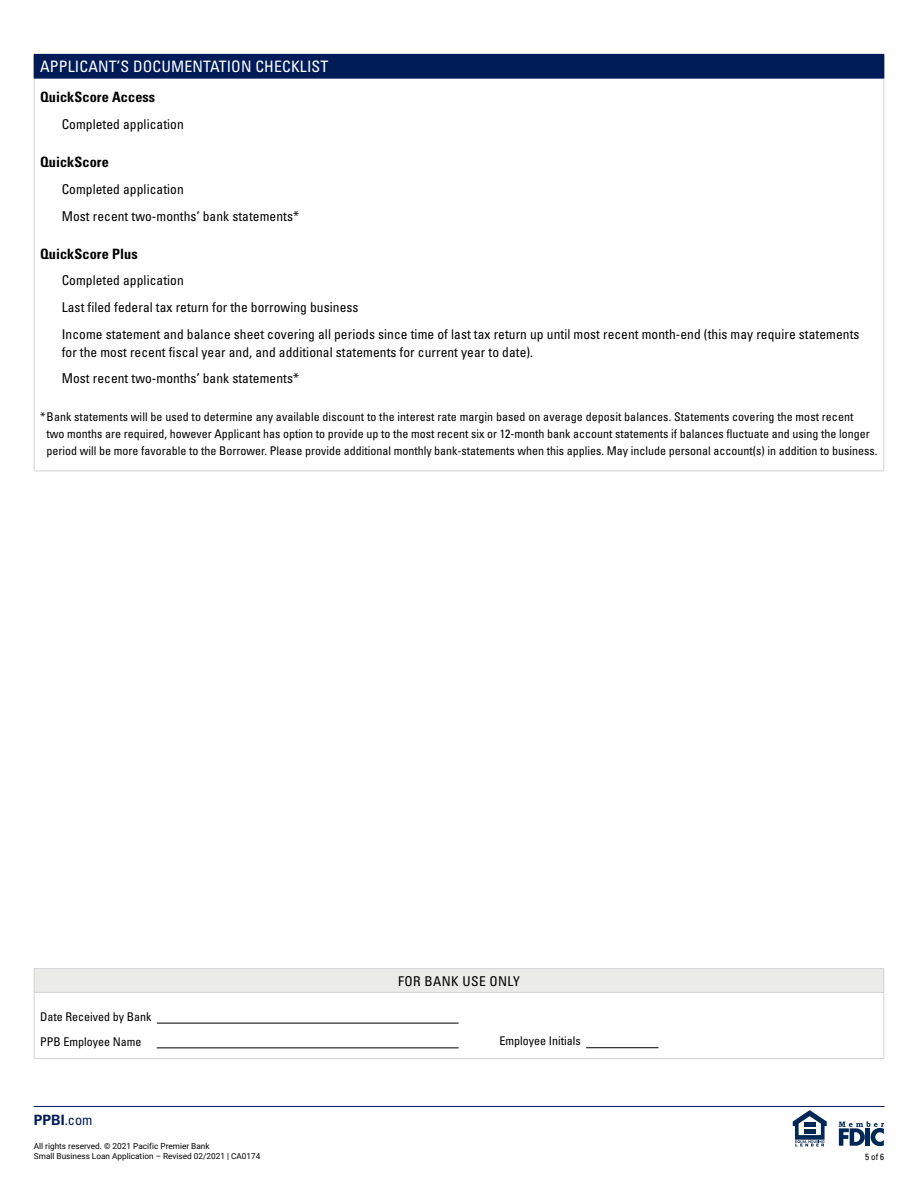
<style>
.page{position:relative;width:918px;height:1188px;background:#fff}
.page>*{position:absolute;margin:0;border:0;box-sizing:border-box;transform-origin:0 0}
.t1{font:condensed 15.75px "Univers LT Pro";letter-spacing:.01em;color:#fff}
.t2{font:700 condensed 14.25px "Univers";letter-spacing:.005em;color:#000}
.t3{font:700 14.25px "Univers";color:#001c58}
.t4{font:condensed 13.5px/26.7px "Univers";letter-spacing:.005em;color:#000}
.t5{font:condensed 13.5px "Univers";letter-spacing:.03em;color:#000}
.t6{font:condensed 12px/17.2px "Univers";color:#000}
.t7{font:condensed 12px/24.8px "Univers LT Pro";color:#000}
.t8{font:condensed 9px "Univers";color:#000}
.t9{font:8.25px/9.6px "Roboto";color:#000}
.s1{font-weight:400;font-stretch:condensed}
</style>
<div class="page">
<hr style="left:34px;top:1106px;width:851px;height:1px;background:#001c58">
<svg style="left:839px;top:1121px;width:45px;height:25px"></svg>
<svg style="left:793px;top:1110px;width:34px;height:36px"></svg>
<div style="left:34px;top:54px;width:850px;height:24px;background:#001c58"></div>
<hr style="left:884px;top:79px;width:1px;height:392px;background:#d1d3d4">
<svg style="left:884px;top:55px;width:1px;height:23px"></svg>
<hr style="left:34px;top:79px;width:1px;height:392px;background:#d1d3d4">
<hr style="left:34px;top:471px;width:850px;height:1px;background:#d1d3d4">
<hr style="left:34px;top:78px;width:850px;height:1px;background:#001c58">
<div style="left:34px;top:969px;width:850px;height:23px;background:#ebebea"></div>
<hr style="left:34px;top:968px;width:460px;height:1px;background:#d1d3d4">
<svg style="left:34px;top:969px;width:1px;height:23px"></svg>
<hr style="left:494px;top:968px;width:390px;height:1px;background:#d1d3d4">
<svg style="left:884px;top:969px;width:1px;height:23px"></svg>
<hr style="left:34px;top:992px;width:460px;height:1px;background:#d1d3d4">
<hr style="left:34px;top:993px;width:1px;height:65px;background:#d1d3d4">
<hr style="left:494px;top:992px;width:390px;height:1px;background:#d1d3d4">
<hr style="left:884px;top:993px;width:1px;height:65px;background:#d1d3d4">
<hr style="left:34px;top:1058px;width:460px;height:1px;background:#d1d3d4">
<hr style="left:494px;top:1058px;width:390px;height:1px;background:#d1d3d4">
<hr style="left:157px;top:1023px;width:302px;height:1px;background:#000">
<hr style="left:157px;top:1048px;width:302px;height:1px;background:#000">
<hr style="left:586px;top:1047px;width:73px;height:1px;background:#000">
<h1 class="t1" style="left:40px;top:56px;width:290px">APPLICANT’S DOCUMENTATION CHECKLIST</h1>
<p class="t2" style="left:40px;top:89px;width:117px">QuickScore Access</p>
<p class="t4" style="left:62px;top:111px;width:124px">Completed application</p>
<p class="t2" style="left:40px;top:154px;width:70px">QuickScore</p>
<p class="t4" style="left:62px;top:176px;width:239px">Completed application<br>Most recent two-months’ bank statements*</p>
<p class="t2" style="left:40px;top:245px;width:99px">QuickScore Plus</p>
<p class="t4" style="left:62px;top:267px;width:799px">Completed application<br>Last filed federal tax return for the borrowing business<br>Income statement and balance sheet covering all periods since time of last tax return up until most recent month-end (this may require statements</p>
<p class="t4" style="left:62px;top:338px;width:473px">for the most recent fiscal year and, and additional statements for current year to date).<br>Most recent two-months’ bank statements*</p>
<p class="t6" style="left:47px;top:408px;width:832px;text-indent:-6px">*Bank statements will be used to determine any available discount to the interest rate margin based on average deposit balances. Statements covering the most recent<br>two months are required, however Applicant has option to provide up to the most recent six or 12-month bank account statements if balances fluctuate and using the longer period will be more favorable to the Borrower. Please provide additional monthly bank-statements when this applies. May include personal account(s) in addition to business.</p>
<p class="t7" style="left:40px;top:1004px;width:113px">Date Received by Bank<br>PPB Employee Name</p>
<p class="t3" style="left:34px;top:1112px;width:60px">PPBI<span class="s1">.com</span></p>
<p class="t9" style="left:34px;top:1141px;width:228px">All rights reserved. © 2021 Pacific Premier Bank<br>Small Business Loan Application – Revised 02/2021 | CA0174</p>
<p class="t5" style="left:398px;top:973px;width:123px">FOR BANK USE ONLY</p>
<p class="t7" style="left:500px;top:1029px;width:83px">Employee Initials</p>
<p class="t8" style="left:865px;top:1151px;width:20px">5 of 6</p>
</div>
